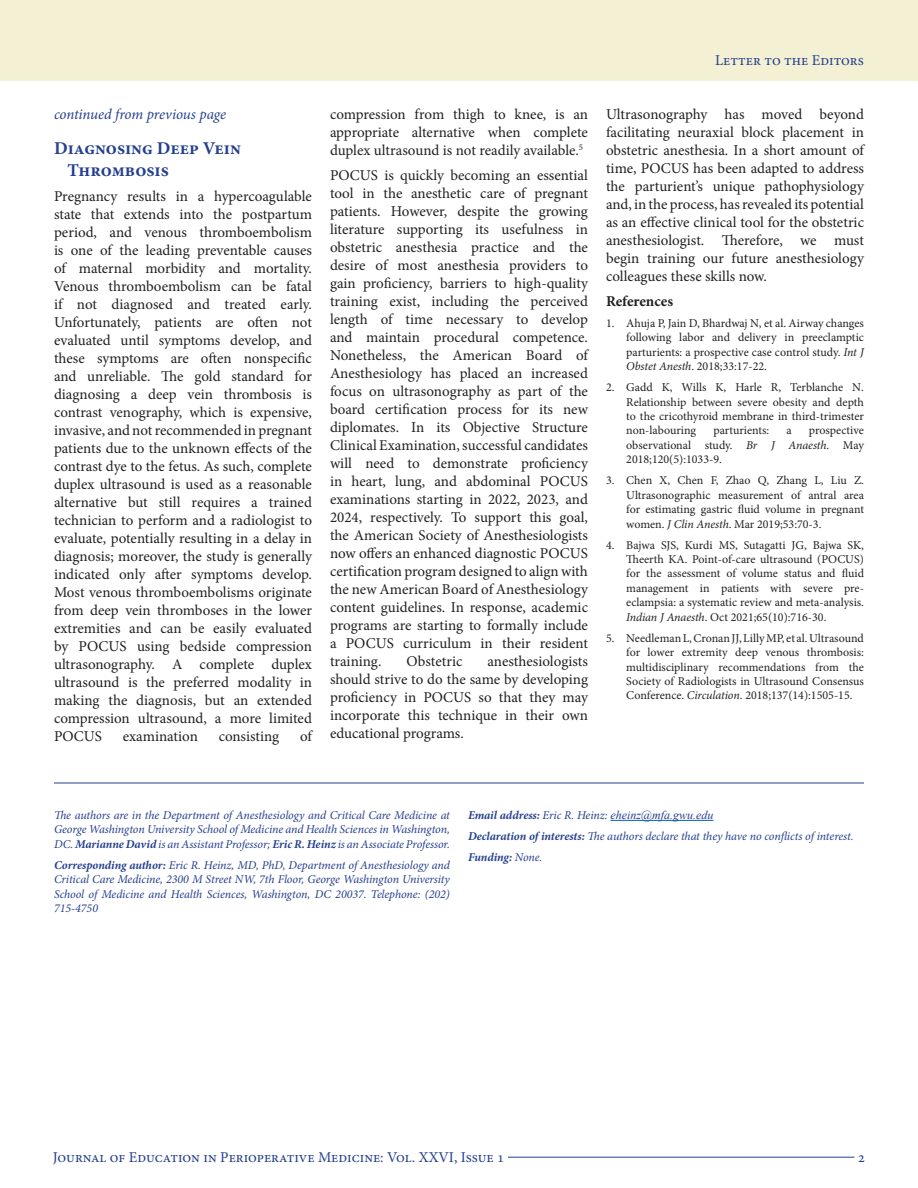
<style>
.page{position:relative;width:918px;height:1188px;background:#fff}
.page>*{position:absolute;margin:0;border:0;box-sizing:border-box;transform-origin:0 0}
.Section_Headings{font:700 18px/21.6px "Minion Pro";color:#253f8e}
.t1{font:15px/18px "Minion Pro";color:#231f20;text-align:justify}
.t2{font:15px "Minion Pro";color:#253f8e}
.t3{font:italic 15px "Minion Pro";letter-spacing:-.01em;color:#253f8e}
.t4{font:700 15px "Minion Pro";color:#231f20}
.t5{font:12px/14.4px "Minion Pro";color:#231f20;text-align:justify}
.t6{font:italic 12px/14.4px "Minion Pro";letter-spacing:-.01em;color:#253f8e;text-align:justify}
.t7{font:italic 12px "Times New Roman";color:#253f8e}
.t8{font:italic 700 12px "Minion Pro";color:#253f8e}
.s1{font-style:italic}
.s2{font-weight:700}
.s3{font-family:"Minion Pro";font-weight:700}
.s4{font-family:"Minion Pro"}
.s5{font-weight:400}
</style>
<div class="page">
<hr style="left:508px;top:1157px;width:346px;height:1px;background:#253f8e">
<div style="left:0;top:0;width:918px;height:81px;background:#f3f0d3"></div>
<hr style="left:54px;top:783px;width:810px;height:1px;background:#253f8e">
<hr style="left:610px;top:820px;width:104px;height:1px;background:#0563c1">
<p class="t2" style="left:715px;top:50px;width:150px">Letter to the Editors</p>
<p class="t3" style="left:54px;top:104px;width:174px">continued from previous page</p>
<p class="Section_Headings" style="left:68px;top:138px;width:175px;text-indent:-14px">Diagnosing Deep Vein<br>Thrombosis</p>
<p class="t1" style="left:54px;top:187px;width:260px">Pregnancy results in a hypercoagulable state that extends into the postpartum period, and venous thromboembolism is one of the leading preventable causes of maternal morbidity and mortality.<br>Venous thromboembolism can be fatal if not diagnosed and treated early.<br>Unfortunately, patients are often not evaluated until symptoms develop, and these symptoms are often nonspecific and unreliable. The gold standard for diagnosing a deep vein thrombosis is contrast venography, which is expensive, invasive, and not recommended in pregnant patients due to the unknown effects of the contrast dye to the fetus. As such, complete duplex ultrasound is used as a reasonable alternative but still requires a trained technician to perform and a radiologist to evaluate, potentially resulting in a delay in diagnosis; moreover, the study is generally indicated only after symptoms develop.<br>Most venous thromboembolisms originate from deep vein thromboses in the lower extremities and can be easily evaluated by POCUS using bedside compression ultrasonography. A complete duplex ultrasound is the preferred modality in making the diagnosis, but an extended compression ultrasound, a more limited POCUS</p>
<p class="t1" style="left:123px;top:727px;width:77px">examination</p>
<p class="t1" style="left:219px;top:727px;width:62px">consisting</p>
<p class="t1" style="left:300px;top:727px;width:15px">of</p>
<p class="t1" style="left:330px;top:105px;width:260px">compression from thigh to knee, is an appropriate alternative when complete duplex ultrasound is not readily available.<sup>5</sup></p>
<p class="t1" style="left:330px;top:166px;width:261px">POCUS is quickly becoming an essential tool in the anesthetic care of pregnant patients. However, despite the growing literature supporting its usefulness in obstetric anesthesia practice and the desire of most anesthesia providers to gain proficiency, barriers to high-quality training exist, including the perceived length of time necessary to develop and maintain procedural competence.<br>Nonetheless, the American Board of Anesthesiology has placed an increased focus on ultrasonography as part of the board certification process for its new diplomates. In its Objective Structure Clinical Examination, successful candidates will need to demonstrate proficiency in heart, lung, and abdominal POCUS examinations starting in 2022, 2023, and 2024, respectively. To support this goal, the American Society of Anesthesiologists now offers an enhanced diagnostic POCUS certification program designed to align with the new American Board of Anesthesiology content guidelines. In response, academic programs are starting to formally include a POCUS curriculum in their resident training.</p>
<p class="t1" style="left:330px;top:652px;width:260px;text-indent:158px">anesthesiologists should strive to do the same by developing proficiency in POCUS so that they may incorporate this technique in their own educational programs.</p>
<p class="t1" style="left:407px;top:652px;width:57px">Obstetric</p>
<p class="t1" style="left:606px;top:105px;width:261px">Ultrasonography has moved beyond facilitating neuraxial block placement in obstetric anesthesia. In a short amount of time, POCUS has been adapted to address the parturient’s unique pathophysiology and, in the process, has revealed its potential as an effective clinical tool for the obstetric anesthesiologist. Therefore, we must begin training our future anesthesiology colleagues these skills now.</p>
<p class="t4" style="left:606px;top:290px;width:69px">References</p>
<p class="t5" style="left:626px;top:316px;width:239px;text-indent:-20px">1. Ahuja P, Jain D, Bhardwaj N, et al. Airway changes following labor and delivery in preeclamptic parturients: a prospective case control study. <span class="s1">Int J Obstet Anesth</span>. 2018;33:17-22.</p>
<p class="t5" style="left:626px;top:380px;width:239px;text-indent:-20px">2. Gadd K, Wills K, Harle R, Terblanche N.<br>Relationship between severe obesity and depth to the cricothyroid membrane in third-trimester non-labouring</p>
<p class="t5" style="left:626px;top:423px;width:239px;text-indent:183px">prospective observational study. <span class="s1">Br J Anaesth</span>. May 2018;120(5):1033-9.</p>
<p class="t5" style="left:626px;top:473px;width:239px;text-indent:-20px">3. Chen X, Chen F, Zhao Q, Zhang L, Liu Z.<br>Ultrasonographic measurement of antral area for estimating gastric fluid volume in pregnant women. <span class="s1">J Clin Anesth</span>. Mar 2019;53:70-3.</p>
<p class="t5" style="left:626px;top:538px;width:239px;text-indent:-20px">4. Bajwa SJS, Kurdi MS, Sutagatti JG, Bajwa SK, Theerth KA. Point-of-care ultrasound (POCUS) for the assessment of volume status and fluid management in patients with severe pre&shy;eclampsia: a systematic review and meta-analysis.<br><span class="s1">Indian J Anaesth</span>. Oct 2021;65(10):716-30.</p>
<p class="t5" style="left:626px;top:631px;width:239px;text-indent:-20px">5. Needleman L, Cronan JJ, Lilly MP, et al. Ultrasound for lower extremity deep venous thrombosis: multidisciplinary recommendations from the Society of Radiologists in Ultrasound Consensus Conference. <span class="s1">Circulation</span>. 2018;137(14):1505-15.</p>
<p class="t5" style="left:713px;top:423px;width:57px">parturients:</p>
<p class="t5" style="left:787px;top:423px;width:7px">a</p>
<p class="t6" style="left:54px;top:808px;width:398px">The authors are in the Department of Anesthesiology and Critical Care Medicine at George Washington University School of Medicine and Health Sciences in Washington, DC. <span class="s2">Marianne David</span> is an Assistant Professor; <span class="s2">Eric R. Heinz</span> is an Associate Professor.</p>
<p class="t6" style="left:54px;top:858px;width:397px"><span class="s2">Corresponding author:</span> Eric R. Heinz, MD, PhD, Department of Anesthesiology and Critical Care Medicine, 2300 M Street NW, 7th Floor, George Washington University School of Medicine and Health Sciences, Washington, DC 20037. Telephone: (202)<br>715-4750</p>
<p class="t7" style="left:468px;top:807px;width:247px"><span class="s3">Email address:</span> <span class="s4">Eric R. Heinz:</span> eheinz@mfa.gwu.edu</p>
<p class="t6" style="left:468px;top:829px;width:387px"><span class="s2">Declaration of interests:</span> The authors declare that they have no conflicts of interest.</p>
<p class="t8" style="left:468px;top:849px;width:76px">Funding: <span class="s5">None.</span></p>
<p class="t2" style="left:53px;top:1147px;width:453px">Journal of Education in Perioperative Medicine: Vol. XXVI, Issue 1</p>
<p class="t2" style="left:858px;top:1147px;width:9px">2</p>
</div>
